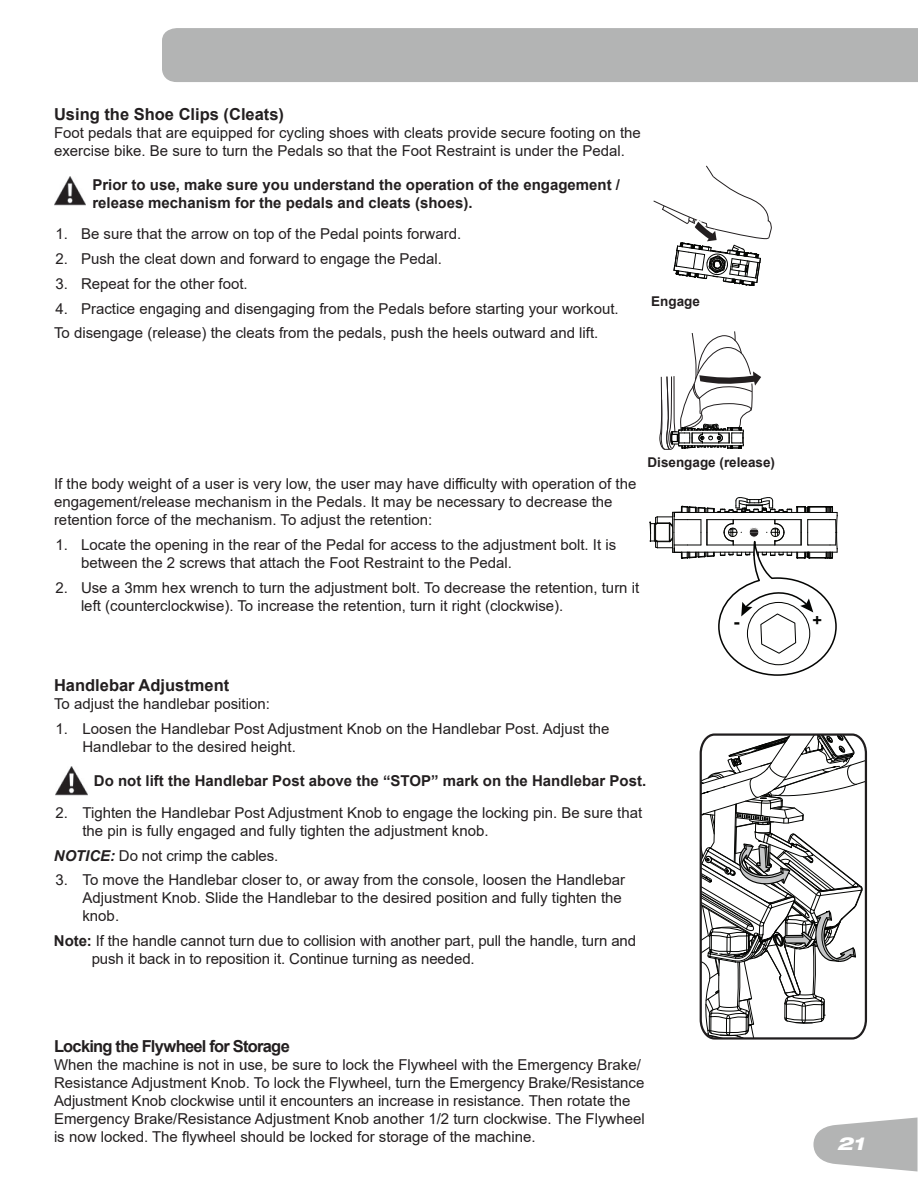
<style>
.page{position:relative;width:918px;height:1188px;background:#fff}
.page>*{position:absolute;margin:0;border:0;box-sizing:border-box;transform-origin:0 0}
.t1{font:700 18.45px "Arial";color:#040503}
.t2{font:italic 800 expanded 18px "Helvetica Neue";color:#fff}
.t3{font:700 16.5px "Arial";color:#231f20}
.t4{font:700 16.5px "Arial";letter-spacing:-.045em;color:#231f20}
.t5{font:700 16.35px "Arial";color:#040503}
.t6{font:15px/18px "Arial";color:#231f20}
.t7{font:700 15px/18px "Arial";color:#231f20}
.t8{font:700 13.5px "Arial";color:#231f20}
.s1{font-weight:700;font-style:italic}
.s2{font-weight:700}
</style>
<div class="page">
<div style="left:162px;top:28px;width:756px;height:54px;background:#b3b4b4"></div>
<svg style="left:813px;top:1118px;width:105px;height:54px"></svg>
<img style="left:54px;top:177px;width:32px;height:29px">
<img style="left:56px;top:767px;width:31px;height:29px">
<svg style="left:650px;top:497px;width:188px;height:179px"></svg>
<svg style="left:653px;top:165px;width:118px;height:121px"></svg>
<svg style="left:659px;top:331px;width:102px;height:119px"></svg>
<svg style="left:699px;top:733px;width:169px;height:307px"></svg>
<p class="t3" style="left:54px;top:103px;width:232px">Using the Shoe Clips (Cleats)</p>
<p class="t6" style="left:54px;top:124px;width:588px">Foot pedals that are equipped for cycling shoes with cleats provide secure footing on the exercise bike. Be sure to turn the Pedals so that the Foot Restraint is under the Pedal.</p>
<p class="t7" style="left:92px;top:176px;width:529px">Prior to use, make sure you understand the operation of the engagement / release mechanism for the pedals and cleats (shoes).</p>
<p class="t6" style="left:56px;top:225px;width:407px">1. Be sure that the arrow on top of the Pedal points forward.</p>
<p class="t6" style="left:56px;top:250px;width:388px">2. Push the cleat down and forward to engage the Pedal.</p>
<p class="t6" style="left:56px;top:274px;width:194px">3. Repeat for the other foot.</p>
<p class="t6" style="left:54px;top:296px;width:566px;line-height:24.8px">4. Practice engaging and disengaging from the Pedals before starting your workout.<br>To disengage (release) the cleats from the pedals, push the heels outward and lift.</p>
<p class="t8" style="left:651px;top:291px;width:50px">Engage</p>
<p class="t6" style="left:54px;top:475px;width:584px">If the body weight of a user is very low, the user may have difficulty with operation of the engagement/release mechanism in the Pedals. It may be necessary to decrease the retention force of the mechanism. To adjust the retention:</p>
<p class="t6" style="left:81px;top:535px;width:537px;text-indent:-26px">1. Locate the opening in the rear of the Pedal for access to the adjustment bolt. It is between the 2 screws that attach the Foot Restraint to the Pedal.</p>
<p class="t6" style="left:81px;top:578px;width:560px;text-indent:-26px">2. Use a 3mm hex wrench to turn the adjustment bolt. To decrease the retention, turn it left (counterclockwise). To increase the retention, turn it right (clockwise).</p>
<p class="t8" style="left:648px;top:453px;width:129px">Disengage (release)</p>
<p class="t1" style="left:733px;top:609px;width:8px">-</p>
<p class="t5" style="left:813px;top:610px;width:11px">+</p>
<p class="t3" style="left:54px;top:674px;width:177px">Handlebar Adjustment</p>
<p class="t6" style="left:54px;top:695px;width:217px">To adjust the handlebar position:</p>
<p class="t6" style="left:82px;top:719px;width:529px;text-indent:-27px">1. Loosen the Handlebar Post Adjustment Knob on the Handlebar Post. Adjust the<br>Handlebar to the desired height.</p>
<p class="t7" style="left:94px;top:771px;width:554px">Do not lift the Handlebar Post above the “STOP” mark on the Handlebar Post.</p>
<p class="t6" style="left:82px;top:803px;width:561px;text-indent:-27px">2. Tighten the Handlebar Post Adjustment Knob to engage the locking pin. Be sure that the pin is fully engaged and fully tighten the adjustment knob.</p>
<p class="t6" style="left:54px;top:846px;width:226px"><span class="s1">NOTICE:</span> Do not crimp the cables.</p>
<p class="t6" style="left:82px;top:871px;width:544px;text-indent:-27px">3. To move the Handlebar closer to, or away from the console, loosen the Handlebar<br>Adjustment Knob. Slide the Handlebar to the desired position and fully tighten the knob.</p>
<p class="t6" style="left:92px;top:932px;width:546px;text-indent:-38px"><span class="s2">Note:</span> If the handle cannot turn due to collision with another part, pull the handle, turn and push it back in to reposition it. Continue turning as needed.</p>
<p class="t4" style="left:54px;top:1034px;width:237px">Locking the Flywheel for Storage</p>
<p class="t6" style="left:54px;top:1055px;width:592px">When the machine is not in use, be sure to lock the Flywheel with the Emergency Brake/ Resistance Adjustment Knob. To lock the Flywheel, turn the Emergency Brake/Resistance Adjustment Knob clockwise until it encounters an increase in resistance. Then rotate the Emergency Brake/Resistance Adjustment Knob another 1/2 turn clockwise. The Flywheel is now locked. The flywheel should be locked for storage of the machine.</p>
<p class="t2" style="left:837px;top:1132px;width:28px">21</p>
</div>
